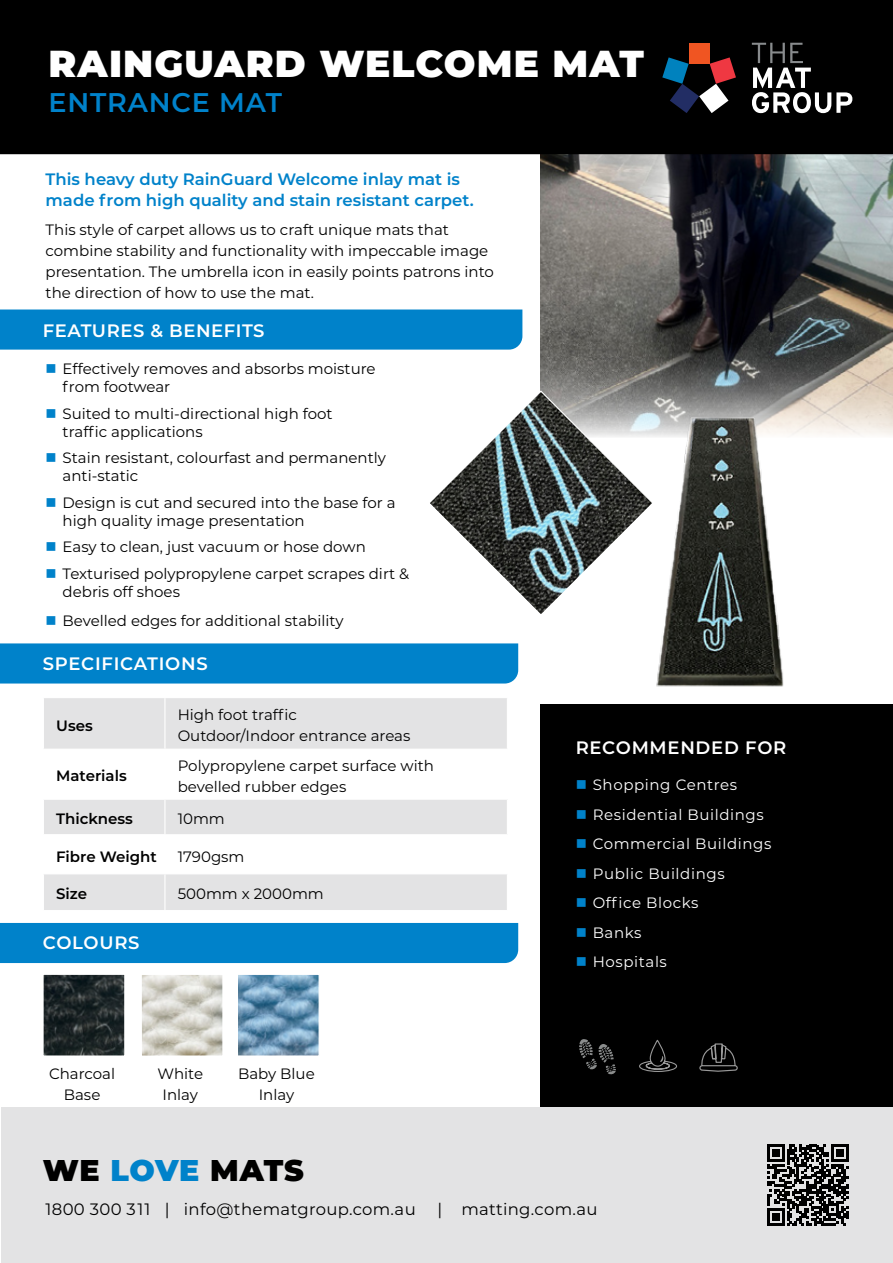
<style>
.page{position:relative;width:893px;height:1263px;background:#fff}
.page>*{position:absolute;margin:0;border:0;box-sizing:border-box;transform-origin:0 0}
.t1{font:900 37.5px "Montserrat";letter-spacing:.03em;color:#fff}
.t2{font:900 30px "Montserrat";letter-spacing:.015em;color:#000}
.t3{font:600 27px "Montserrat";letter-spacing:.03em;color:#0082ca}
.t4{font:600 18px "Montserrat";letter-spacing:.035em;color:#fff}
.t5{font:600 16.5px/21px "Montserrat";color:#0082ca}
.t6{font:16.5px "Montserrat";letter-spacing:.02em;color:#000}
.t7{font:15px/21px "Montserrat";color:#000}
.t8{font:15px "Montserrat";letter-spacing:.04em;color:#fff}
.t9{font:600 15px "Montserrat";color:#000}
.s1{color:#0082ca}
</style>
<div class="page">
<div style="left:539px;top:704px;width:354px;height:403px;background:#000"></div>
<div style="left:0;top:643px;width:476px;height:40px;background:#0082ca"></div>
<div style="left:0;top:309px;width:522px;height:41px;background:#0082ca"></div>
<img style="left:539px;top:154px;width:354px;height:245px">
<svg style="left:699px;top:1043px;width:39px;height:29px"></svg>
<svg style="left:639px;top:1040px;width:38px;height:32px"></svg>
<svg style="left:579px;top:1039px;width:37px;height:35px"></svg>
<div style="left:0;top:923px;width:518px;height:40px;background:#0082ca"></div>
<img style="left:45px;top:976px;width:78px;height:78px">
<div style="left:43px;top:974px;width:82px;height:82px;border:1px solid #fff"></div>
<img style="left:143px;top:976px;width:78px;height:78px">
<div style="left:141px;top:974px;width:82px;height:82px;border:1px solid #fff"></div>
<img style="left:239px;top:976px;width:78px;height:78px">
<div style="left:237px;top:974px;width:82px;height:82px;border:1px solid #fff"></div>
<div style="left:2px;top:1107px;width:891px;height:156px;background:#e3e3e4"></div>
<svg style="left:430px;top:390px;width:224px;height:159px"></svg>
<div style="left:0;top:0;width:893px;height:154px;background:#000"></div>
<div style="left:689px;top:43px;width:21px;height:21px;background:#f05522"></div>
<svg style="left:662px;top:57px;width:74px;height:56px;background:#403642"></svg>
<svg style="left:752px;top:43px;width:100px;height:70px"></svg>
<img style="left:476px;top:399px;width:417px;height:288px">
<div style="left:44px;top:698px;width:463px;height:212px;background:#e3e3e4"></div>
<svg style="left:44px;top:750px;width:463px;height:123px"></svg>
<div style="left:165px;top:799px;width:342px;height:36px;background:#e3e3e4"></div>
<hr style="left:164px;top:698px;width:2px;height:51px;background:#fff">
<hr style="left:43px;top:749px;width:122px;height:1px;background:#fff">
<hr style="left:165px;top:749px;width:343px;height:1px;background:#fff">
<hr style="left:164px;top:750px;width:2px;height:49px;background:#fff">
<hr style="left:43px;top:799px;width:122px;height:1px;background:#fff">
<hr style="left:165px;top:799px;width:343px;height:1px;background:#fff">
<hr style="left:164px;top:800px;width:2px;height:34px;background:#fff">
<hr style="left:43px;top:834px;width:122px;height:1px;background:#fff">
<hr style="left:165px;top:834px;width:343px;height:1px;background:#fff">
<hr style="left:164px;top:835px;width:2px;height:38px;background:#fff">
<hr style="left:43px;top:873px;width:122px;height:1px;background:#fff">
<hr style="left:165px;top:873px;width:343px;height:1px;background:#fff">
<hr style="left:164px;top:874px;width:2px;height:36px;background:#fff">
<svg style="left:767px;top:1144px;width:81px;height:82px"></svg>
<h1 class="t1" style="left:49px;top:35px;width:597px">RAINGUARD WELCOME MAT</h1>
<h3 class="t3" style="left:49px;top:84px;width:235px">ENTRANCE MAT</h3>
<p class="t5" style="left:46px;top:167px;width:430px">This heavy duty RainGuard Welcome inlay mat is made from high quality and stain resistant carpet.</p>
<p class="t7" style="left:46px;top:219px;width:450px">This style of carpet allows us to craft unique mats that combine stability and functionality with impeccable image presentation. The umbrella icon in easily points patrons into the direction of how to use the mat.</p>
<p class="t4" style="left:43px;top:317px;width:223px">FEATURES &amp; BENEFITS</p>
<p class="t7" style="left:63px;top:359px;width:315px;line-height:18px;text-indent:-17px"><span class="s1">■</span> Effectively removes and absorbs moisture from footwear</p>
<p class="t7" style="left:63px;top:404px;width:272px;line-height:18px;text-indent:-17px"><span class="s1">■</span> Suited to multi-directional high foot traffic applications</p>
<p class="t7" style="left:63px;top:448px;width:325px;line-height:18px;text-indent:-17px"><span class="s1">■</span> Stain resistant, colourfast and permanently anti-static</p>
<p class="t7" style="left:63px;top:493px;width:335px;line-height:18px;text-indent:-17px"><span class="s1">■</span> Design is cut and secured into the base for a high quality image presentation</p>
<p class="t7" style="left:46px;top:536px;width:322px"><span class="s1">■</span> Easy to clean, just vacuum or hose down</p>
<p class="t7" style="left:63px;top:564px;width:348px;line-height:18px;text-indent:-17px"><span class="s1">■</span> Texturised polypropylene carpet scrapes dirt &amp; debris off shoes</p>
<p class="t7" style="left:46px;top:610px;width:299px"><span class="s1">■</span> Bevelled edges for additional stability</p>
<p class="t4" style="left:43px;top:650px;width:166px">SPECIFICATIONS</p>
<p class="t9" style="left:56px;top:715px;width:38px">Uses</p>
<p class="t7" style="left:178px;top:704px;width:234px">High foot traffic<br>Outdoor/Indoor entrance areas</p>
<p class="t9" style="left:56px;top:765px;width:72px">Materials</p>
<p class="t7" style="left:178px;top:755px;width:258px">Polypropylene carpet surface with bevelled rubber edges</p>
<p class="t9" style="left:56px;top:808px;width:78px">Thickness</p>
<p class="t7" style="left:178px;top:808px;width:49px">10mm</p>
<p class="t9" style="left:56px;top:845px;width:102px">Fibre Weight</p>
<p class="t7" style="left:178px;top:845px;width:68px">1790gsm</p>
<p class="t9" style="left:56px;top:883px;width:32px">Size</p>
<p class="t7" style="left:178px;top:883px;width:148px">500mm x 2000mm</p>
<p class="t4" style="left:43px;top:930px;width:98px">COLOURS</p>
<p class="t7" style="left:49px;top:1063px;width:68px;text-align:center">Charcoal<br>Base</p>
<p class="t7" style="left:157px;top:1063px;width:47px;text-align:center">White<br>Inlay</p>
<p class="t7" style="left:238px;top:1063px;width:78px;text-align:center">Baby Blue<br>Inlay</p>
<h2 class="t2" style="left:43px;top:1147px;width:263px">WE <span class="s1">LOVE</span> MATS</h2>
<p class="t4" style="left:576px;top:735px;width:212px">RECOMMENDED FOR</p>
<p class="t8" style="left:576px;top:774px;width:163px"><span class="s1">■</span> Shopping Centres</p>
<p class="t8" style="left:576px;top:804px;width:190px"><span class="s1">■</span> Residential Buildings</p>
<p class="t8" style="left:576px;top:833px;width:197px"><span class="s1">■</span> Commercial Buildings</p>
<p class="t8" style="left:576px;top:863px;width:150px"><span class="s1">■</span> Public Buildings</p>
<p class="t8" style="left:576px;top:892px;width:124px"><span class="s1">■</span> Office Blocks</p>
<p class="t8" style="left:576px;top:922px;width:67px"><span class="s1">■</span> Banks</p>
<p class="t8" style="left:576px;top:951px;width:93px"><span class="s1">■</span> Hospitals</p>
<p class="t6" style="left:46px;top:1198px;width:372px">1800 300 311 | info@thematgroup.com.au</p>
<p class="t6" style="left:438px;top:1198px;width:162px">| matting.com.au</p>
</div>
